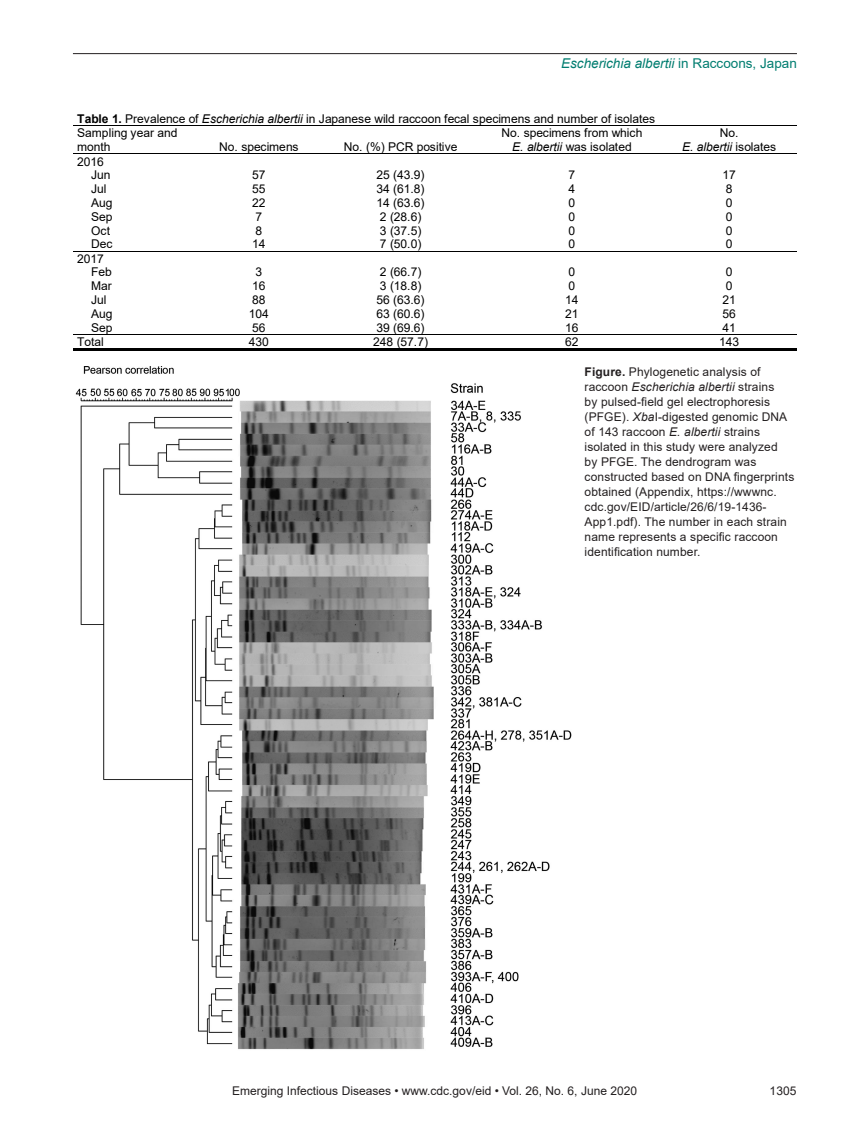
<style>
.page{position:relative;width:851px;height:1134px;background:#fff}
.page>*{position:absolute;margin:0;border:0;box-sizing:border-box;transform-origin:0 0}
.Running_Head{font:italic 13.5px "Arial";color:#007d70}
.Figure_Legend{font:12px/15px "Arial";letter-spacing:.01em;color:#231f20}
.t1{font:12px/13.8px "Arial";letter-spacing:-.005em;color:#000}
.s1{font-style:normal}
.s2{font-weight:700}
.s3{font-style:italic}
</style>
<div class="page">
<hr style="left:73px;top:53px;width:723px;height:1px;background:#231f20">
<hr style="left:73px;top:125px;width:126px;height:1px;background:#000">
<hr style="left:200px;top:125px;width:119px;height:1px;background:#000">
<hr style="left:319px;top:125px;width:163px;height:1px;background:#000">
<hr style="left:483px;top:125px;width:178px;height:1px;background:#000">
<hr style="left:662px;top:125px;width:134px;height:1px;background:#000">
<hr style="left:73px;top:154px;width:126px;height:1px;background:#000">
<hr style="left:200px;top:154px;width:119px;height:1px;background:#000">
<hr style="left:319px;top:154px;width:163px;height:1px;background:#000">
<hr style="left:483px;top:154px;width:178px;height:1px;background:#000">
<hr style="left:662px;top:154px;width:134px;height:1px;background:#000">
<hr style="left:73px;top:251px;width:126px;height:1px;background:#000">
<hr style="left:200px;top:251px;width:119px;height:1px;background:#000">
<hr style="left:319px;top:251px;width:163px;height:1px;background:#000">
<hr style="left:483px;top:251px;width:178px;height:1px;background:#000">
<hr style="left:661px;top:251px;width:135px;height:1px;background:#000">
<hr style="left:73px;top:334px;width:126px;height:1px;background:#000">
<hr style="left:200px;top:334px;width:119px;height:1px;background:#000">
<hr style="left:319px;top:334px;width:163px;height:1px;background:#000">
<hr style="left:483px;top:334px;width:178px;height:1px;background:#000">
<hr style="left:661px;top:334px;width:135px;height:1px;background:#000">
<hr style="left:73px;top:348px;width:126px;height:3px;background:#000">
<hr style="left:200px;top:348px;width:119px;height:3px;background:#000">
<hr style="left:320px;top:348px;width:162px;height:3px;background:#000">
<hr style="left:483px;top:348px;width:178px;height:3px;background:#000">
<hr style="left:662px;top:348px;width:134px;height:3px;background:#000">
<img style="left:75px;top:366px;width:497px;height:684px">
<p class="Running_Head" style="left:561px;top:55px;width:237px">Escherichia albertii <span class="s1">in Raccoons, Japan</span></p>
<p class="t1" style="left:77px;top:111px;width:579px;line-height:14.2px"><span class="s2">Table 1.</span> Prevalence of <span class="s3">Escherichia albertii</span> in Japanese wild raccoon fecal specimens and number of isolates<br>Sampling year and<br>month</p>
<p class="t1" style="left:501px;top:126px;width:142px;text-align:center">No. specimens from which<br><span class="s3">E. albertii</span> was isolated</p>
<p class="t1" style="left:682px;top:126px;width:96px;text-align:center">No.<br><span class="s3">E. albertii</span> isolates</p>
<p class="t1" style="left:219px;top:140px;width:81px">No. specimens</p>
<p class="t1" style="left:344px;top:140px;width:115px">No. (%) PCR positive</p>
<p class="t1" style="left:91px;top:155px;width:21px;text-indent:-14px">2016<br>Jun</p>
<p class="t1" style="left:252px;top:168px;width:15px">57</p>
<p class="t1" style="left:376px;top:168px;width:50px">25 (43.9)</p>
<p class="t1" style="left:568px;top:168px;width:8px">7</p>
<p class="t1" style="left:722px;top:168px;width:15px">17</p>
<p class="t1" style="left:91px;top:182px;width:17px">Jul</p>
<p class="t1" style="left:252px;top:182px;width:15px">55</p>
<p class="t1" style="left:376px;top:182px;width:50px">34 (61.8)</p>
<p class="t1" style="left:568px;top:182px;width:8px">4</p>
<p class="t1" style="left:725px;top:182px;width:8px">8</p>
<p class="t1" style="left:91px;top:196px;width:23px">Aug</p>
<p class="t1" style="left:252px;top:196px;width:15px">22</p>
<p class="t1" style="left:376px;top:196px;width:50px">14 (63.6)</p>
<p class="t1" style="left:568px;top:196px;width:8px">0</p>
<p class="t1" style="left:725px;top:196px;width:8px">0</p>
<p class="t1" style="left:91px;top:210px;width:23px">Sep</p>
<p class="t1" style="left:255px;top:210px;width:8px">7</p>
<p class="t1" style="left:380px;top:210px;width:43px">2 (28.6)</p>
<p class="t1" style="left:568px;top:210px;width:8px">0</p>
<p class="t1" style="left:725px;top:210px;width:8px">0</p>
<p class="t1" style="left:91px;top:223px;width:20px">Oct</p>
<p class="t1" style="left:255px;top:223px;width:8px">8</p>
<p class="t1" style="left:380px;top:223px;width:43px">3 (37.5)</p>
<p class="t1" style="left:568px;top:223px;width:8px">0</p>
<p class="t1" style="left:725px;top:223px;width:8px">0</p>
<p class="t1" style="left:91px;top:237px;width:23px">Dec</p>
<p class="t1" style="left:252px;top:237px;width:15px">14</p>
<p class="t1" style="left:380px;top:237px;width:43px">7 (50.0)</p>
<p class="t1" style="left:568px;top:237px;width:8px">0</p>
<p class="t1" style="left:725px;top:237px;width:8px">0</p>
<p class="t1" style="left:91px;top:251px;width:22px;text-indent:-14px">2017<br>Feb</p>
<p class="t1" style="left:255px;top:265px;width:8px">3</p>
<p class="t1" style="left:380px;top:265px;width:43px">2 (66.7)</p>
<p class="t1" style="left:568px;top:265px;width:8px">0</p>
<p class="t1" style="left:725px;top:265px;width:8px">0</p>
<p class="t1" style="left:91px;top:279px;width:22px">Mar</p>
<p class="t1" style="left:252px;top:279px;width:15px">16</p>
<p class="t1" style="left:380px;top:279px;width:43px">3 (18.8)</p>
<p class="t1" style="left:568px;top:279px;width:8px">0</p>
<p class="t1" style="left:725px;top:279px;width:8px">0</p>
<p class="t1" style="left:91px;top:293px;width:17px">Jul</p>
<p class="t1" style="left:252px;top:293px;width:15px">88</p>
<p class="t1" style="left:376px;top:293px;width:50px">56 (63.6)</p>
<p class="t1" style="left:565px;top:293px;width:15px">14</p>
<p class="t1" style="left:722px;top:293px;width:15px">21</p>
<p class="t1" style="left:91px;top:307px;width:23px">Aug</p>
<p class="t1" style="left:249px;top:307px;width:22px">104</p>
<p class="t1" style="left:376px;top:307px;width:50px">63 (60.6)</p>
<p class="t1" style="left:565px;top:307px;width:15px">21</p>
<p class="t1" style="left:722px;top:307px;width:15px">56</p>
<p class="t1" style="left:91px;top:320px;width:23px">Sep</p>
<p class="t1" style="left:252px;top:320px;width:15px">56</p>
<p class="t1" style="left:376px;top:320px;width:50px">39 (69.6)</p>
<p class="t1" style="left:565px;top:320px;width:15px">16</p>
<p class="t1" style="left:722px;top:320px;width:15px">41</p>
<p class="t1" style="left:77px;top:335px;width:28px">Total</p>
<p class="t1" style="left:249px;top:335px;width:22px">430</p>
<p class="t1" style="left:373px;top:335px;width:56px">248 (57.7)</p>
<p class="t1" style="left:565px;top:335px;width:15px">62</p>
<p class="t1" style="left:719px;top:335px;width:22px">143</p>
<p class="Figure_Legend" style="left:584px;top:365px;width:211px"><span class="s2">Figure.</span> Phylogenetic analysis of raccoon <span class="s3">Escherichia albertii</span> strains<br>by pulsed-field gel electrophoresis (PFGE). <span class="s3">Xba</span>I-digested genomic DNA of 143 raccoon <span class="s3">E. albertii</span> strains isolated in this study were analyzed<br>by PFGE. The dendrogram was constructed based on DNA fingerprints obtained (Appendix, https://wwwnc. cdc.gov/EID/article/26/6/19-1436- App1.pdf). The number in each strain name represents a specific raccoon identification number.</p>
<p class="Figure_Legend" style="left:232px;top:1084px;width:406px">Emerging Infectious Diseases • www.cdc.gov/eid • Vol. 26, No. 6, June 2020</p>
<p class="Figure_Legend" style="left:769px;top:1084px;width:28px">1305</p>
</div>
